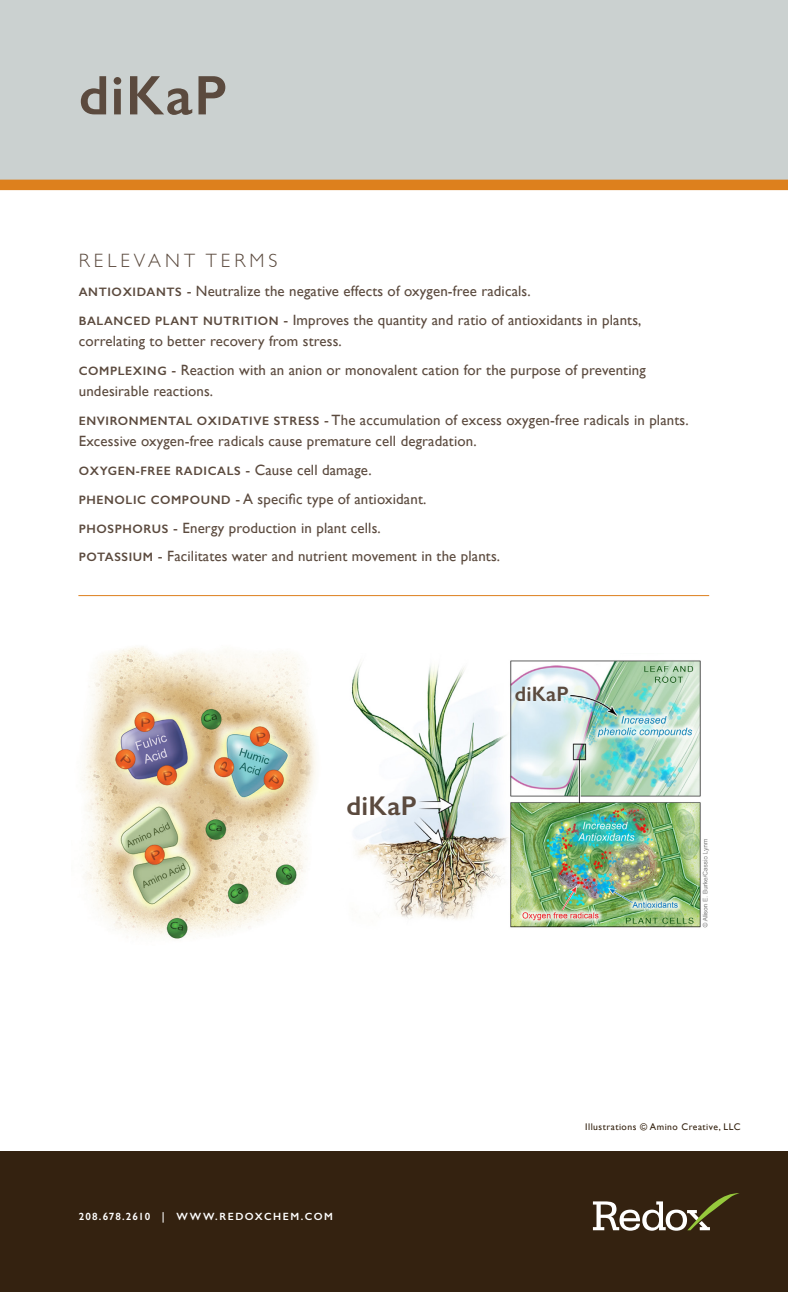
<style>
.page{position:relative;width:788px;height:1292px;background:#fff}
.page>*{position:absolute;margin:0;border:0;box-sizing:border-box;transform-origin:0 0}
.t1{font:600 56px "Gill Sans";letter-spacing:.025em;color:#5b4a3e}
.t2{font:600 27.12px "Gill Sans";letter-spacing:.01em;color:#5b4a3e}
.t3{font:600 21px "Gill Sans";letter-spacing:.01em;color:#5b4a3e}
.t4{font:300 19.25px "Gill Sans";letter-spacing:.21em;color:#5b4a3e}
.t5{font:14.88px/21px "Gill Sans";letter-spacing:.01em;color:#5b4a3e}
.t6{font:600 12.25px "Gill Sans";letter-spacing:.05em;color:#5b4a3e}
.t7{font:600 10.5px "Gill Sans";letter-spacing:.13em;color:#fff}
.t8{font:9.62px "Gill Sans";letter-spacing:.05em;color:#342210}
.s1{font-weight:600;font-size:12.25px}
.s2{font-weight:400;font-size:14.88px}
</style>
<div class="page">
<img style="left:82px;top:646px;width:234px;height:293px">
<div style="left:0;top:0;width:788px;height:180px;background:#cbd1d0"></div>
<div style="left:0;top:1151px;width:788px;height:141px;background:#342210"></div>
<svg style="left:593px;top:1193px;width:146px;height:37px"></svg>
<hr style="left:78px;top:595px;width:631px;height:1px;background:#dd801d">
<div style="left:0;top:180px;width:788px;height:10px;background:#dd801d"></div>
<img style="left:351px;top:660px;width:358px;height:268px">
<p class="t1" style="left:79px;top:62px;width:150px">diKaP</p>
<p class="t4" style="left:79px;top:246px;width:200px">RELEVANT TERMS</p>
<p class="t5" style="left:79px;top:280px;width:453px"><span class="s1">ANTIOXIDANTS</span> - Neutralize the negative effects of oxygen-free radicals.</p>
<p class="t5" style="left:79px;top:309px;width:564px"><span class="s1">BALANCED PLANT NUTRITION</span> - Improves the quantity and ratio of antioxidants in plants, correlating to better recovery from stress.</p>
<p class="t5" style="left:79px;top:359px;width:568px"><span class="s1">COMPLEXING</span> - Reaction with an anion or monovalent cation for the purpose of preventing undesirable reactions.</p>
<p class="t5" style="left:79px;top:409px;width:611px"><span class="s1">ENVIRONMENTAL OXIDATIVE STRESS</span> - The accumulation of excess oxygen-free radicals in plants.<br>Excessive oxygen-free radicals cause premature cell degradation.</p>
<p class="t6" style="left:79px;top:463px;width:294px">OXYGEN-FREE RADICALS <span class="s2">- Cause cell damage.</span></p>
<p class="t5" style="left:79px;top:488px;width:349px"><span class="s1">PHENOLIC COMPOUND</span> - A specific type of antioxidant.</p>
<p class="t5" style="left:79px;top:517px;width:303px"><span class="s1">PHOSPHORUS</span> - Energy production in plant cells.</p>
<p class="t5" style="left:79px;top:546px;width:423px"><span class="s1">POTASSIUM</span> - Facilitates water and nutrient movement in the plants.</p>
<p class="t2" style="left:346px;top:789px;width:72px">diKaP</p>
<p class="t3" style="left:514px;top:680px;width:56px">diKaP</p>
<p class="t7" style="left:79px;top:1210px;width:256px">208.678.2610 | WWW.REDOXCHEM.COM</p>
<p class="t8" style="left:585px;top:1121px;width:157px">Illustrations © Amino Creative, LLC</p>
</div>
